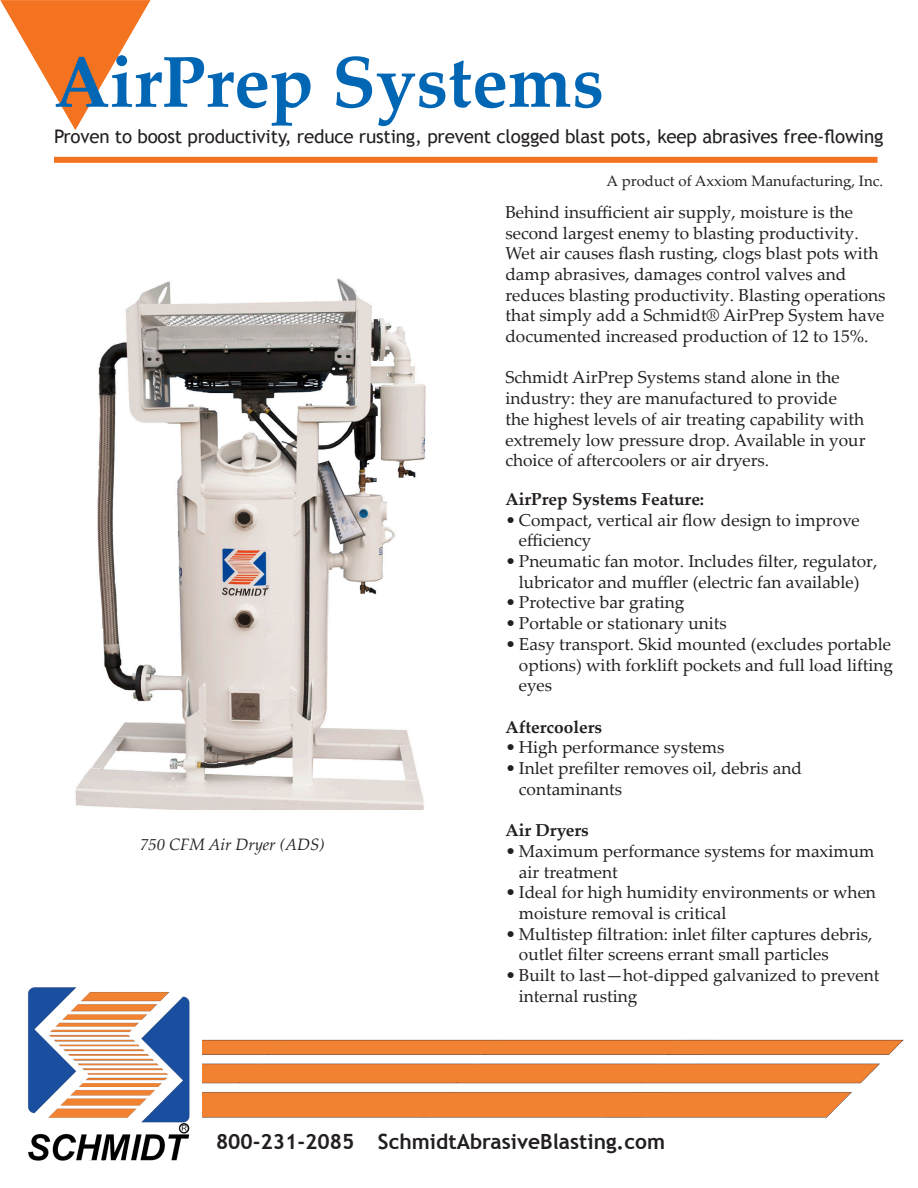
<style>
.page{position:relative;width:918px;height:1188px;background:#fff}
.page>*{position:absolute;margin:0;border:0;box-sizing:border-box;transform-origin:0 0}
.t1{font:700 72px "Palatino Linotype";color:#0166b3}
.t2{font:700 21px "Trebuchet MS";color:#231f20}
.t3{font:18.75px "Trebuchet MS";letter-spacing:-.01em;color:#231f20}
.Bullets{font:17.25px/20.7px "Palatino Linotype";color:#231f20}
.t4{font:700 17.25px "Palatino Linotype";color:#231f20}
.t5{font:italic 16.5px "Palatino Linotype";color:#231f20}
.t6{font:15px "Palatino Linotype";color:#231f20}
</style>
<div class="page">
<img style="left:202px;top:1039px;width:701px;height:78px">
<img style="left:28px;top:987px;width:162px;height:173px">
<div style="left:54px;top:157px;width:824px;height:6px;background:#f47321"></div>
<img style="left:75px;top:278px;width:351px;height:531px">
<p class="t1" style="left:54px;top:31px;width:551px">AirPrep Systems</p>
<p class="t3" style="left:54px;top:126px;width:831px">Proven to boost productivity, reduce rusting, prevent clogged blast pots, keep abrasives free-flowing</p>
<p class="t5" style="left:140px;top:833px;width:186px">750 CFM Air Dryer (ADS)</p>
<p class="t6" style="left:606px;top:171px;width:278px">A product of Axxiom Manufacturing, Inc.</p>
<p class="Bullets" style="left:505px;top:201px;width:382px">Behind insufficient air supply, moisture is the second largest enemy to blasting productivity.<br>Wet air causes flash rusting, clogs blast pots with damp abrasives, damages control valves and reduces blasting productivity. Blasting operations that simply add a Schmidt® AirPrep System have documented increased production of 12 to 15%.</p>
<p class="Bullets" style="left:505px;top:367px;width:362px">Schmidt AirPrep Systems stand alone in the industry: they are manufactured to provide<br>the highest levels of air treating capability with extremely low pressure drop. Available in your choice of aftercoolers or air dryers.</p>
<p class="t4" style="left:505px;top:487px;width:200px">AirPrep Systems Feature:</p>
<p class="Bullets" style="left:519px;top:509px;width:342px;text-indent:-14px">• Compact, vertical air flow design to improve efficiency</p>
<p class="Bullets" style="left:505px;top:550px;width:373px;text-align:center">• Pneumatic fan motor. Includes filter, regulator, lubricator and muffler (electric fan available)</p>
<p class="Bullets" style="left:505px;top:592px;width:180px">• Protective bar grating</p>
<p class="Bullets" style="left:505px;top:612px;width:223px">• Portable or stationary units</p>
<p class="Bullets" style="left:519px;top:633px;width:376px;text-indent:-14px">• Easy transport. Skid mounted (excludes portable options) with forklift pockets and full load lifting eyes</p>
<p class="t4" style="left:505px;top:715px;width:98px">Aftercoolers</p>
<p class="Bullets" style="left:505px;top:736px;width:221px">• High performance systems</p>
<p class="Bullets" style="left:519px;top:757px;width:285px;text-indent:-14px">• Inlet prefilter removes oil, debris and contaminants</p>
<p class="t4" style="left:505px;top:818px;width:85px">Air Dryers</p>
<p class="Bullets" style="left:519px;top:840px;width:357px;text-indent:-14px">• Maximum performance systems for maximum air treatment</p>
<p class="Bullets" style="left:519px;top:881px;width:359px;text-indent:-14px">• Ideal for high humidity environments or when moisture removal is critical</p>
<p class="Bullets" style="left:519px;top:923px;width:355px;text-indent:-14px">• Multistep filtration: inlet filter captures debris, outlet filter screens errant small particles</p>
<p class="Bullets" style="left:519px;top:964px;width:362px;text-indent:-14px">• Built to last—hot-dipped galvanized to prevent internal rusting</p>
<p class="t2" style="left:216px;top:1129px;width:451px">800-231-2085 SchmidtAbrasiveBlasting.com</p>
</div>
